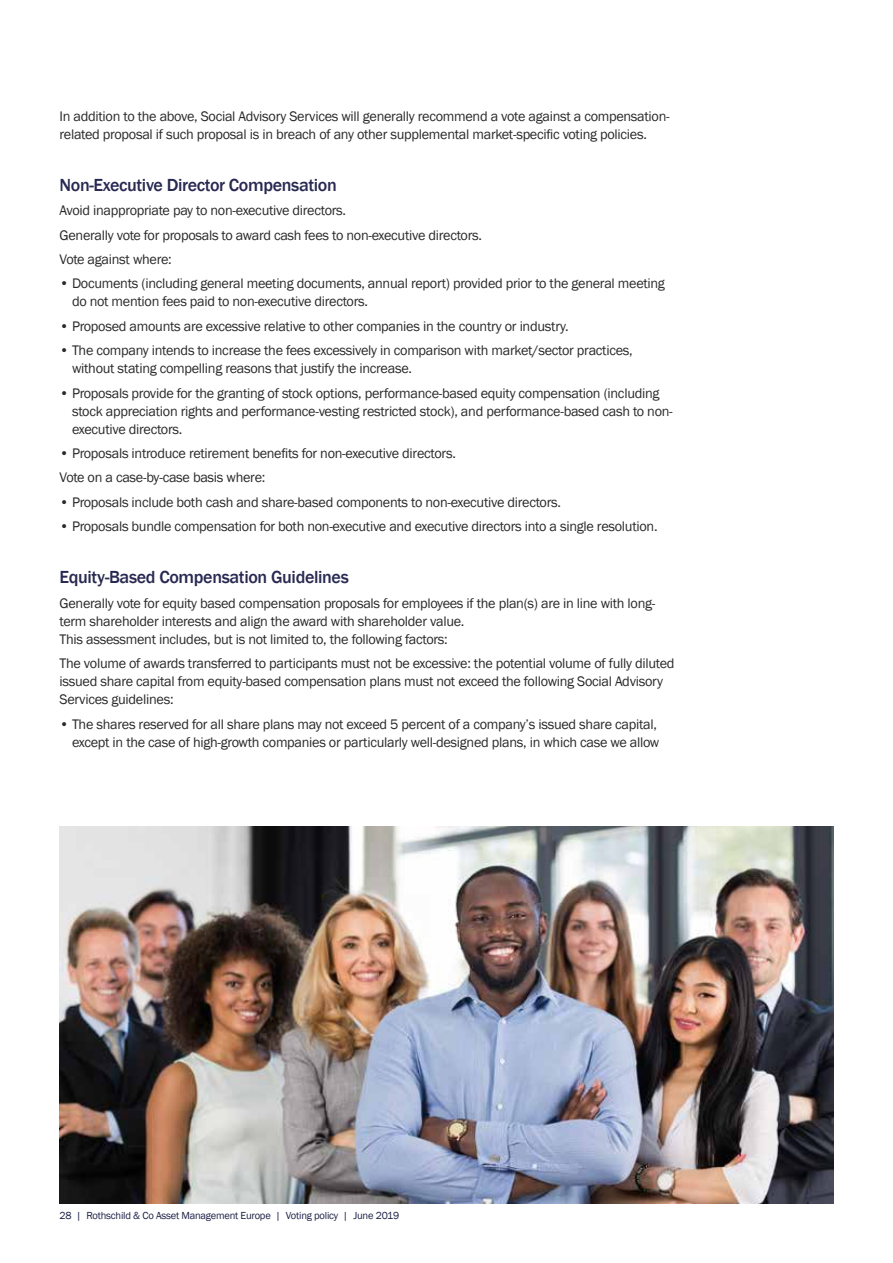
<style>
.page{position:relative;width:893px;height:1263px;background:#fff}
.page>*{position:absolute;margin:0;border:0;box-sizing:border-box;transform-origin:0 0}
.t1{font:500 18px "Franklin Gothic";letter-spacing:-.02em;color:#272951}
.t2{font:14.25px/18px "Franklin Gothic";letter-spacing:-.02em;color:#292929}
.t3{font:10.5px "Franklin Gothic";letter-spacing:-.02em;color:#1c1e44}
</style>
<div class="page">
<img style="left:60px;top:827px;width:773px;height:376px">
<p class="t2" style="left:60px;top:107px;width:612px">In addition to the above, Social Advisory Services will generally recommend a vote against a compensation&shy;related proposal if such proposal is in breach of any other supplemental market-specific voting policies.</p>
<p class="t1" style="left:60px;top:174px;width:279px">Non-Executive Director Compensation</p>
<p class="t2" style="left:60px;top:199px;width:424px;line-height:24.5px">Avoid inappropriate pay to non-executive directors.<br>Generally vote for proposals to award cash fees to non-executive directors.<br>Vote against where:</p>
<p class="t2" style="left:72px;top:275px;width:594px;text-indent:-12px">• Documents (including general meeting documents, annual report) provided prior to the general meeting do not mention fees paid to non-executive directors.</p>
<p class="t2" style="left:60px;top:317px;width:511px">• Proposed amounts are excessive relative to other companies in the country or industry.</p>
<p class="t2" style="left:72px;top:342px;width:562px;text-indent:-12px">• The company intends to increase the fees excessively in comparison with market/sector practices, without stating compelling reasons that justify the increase.</p>
<p class="t2" style="left:72px;top:384px;width:602px;text-indent:-12px">• Proposals provide for the granting of stock options, performance-based equity compensation (including stock appreciation rights and performance-vesting restricted stock), and performance-based cash to non&shy;executive directors.</p>
<p class="t2" style="left:60px;top:441px;width:398px;line-height:24.5px">• Proposals introduce retirement benefits for non-executive directors.<br>Vote on a case-by-case basis where:</p>
<p class="t2" style="left:60px;top:493px;width:503px">• Proposals include both cash and share-based components to non-executive directors.</p>
<p class="t2" style="left:60px;top:518px;width:599px">• Proposals bundle compensation for both non-executive and executive directors into a single resolution.</p>
<p class="t1" style="left:60px;top:566px;width:291px">Equity-Based Compensation Guidelines</p>
<p class="t2" style="left:60px;top:594px;width:597px">Generally vote for equity based compensation proposals for employees if the plan(s) are in line with long&shy;term shareholder interests and align the award with shareholder value.<br>This assessment includes, but is not limited to, the following factors:</p>
<p class="t2" style="left:60px;top:655px;width:616px">The volume of awards transferred to participants must not be excessive: the potential volume of fully diluted issued share capital from equity-based compensation plans must not exceed the following Social Advisory<br>Services guidelines:</p>
<p class="t2" style="left:60px;top:715px;width:601px;text-align:right">• The shares reserved for all share plans may not exceed 5 percent of a company’s issued share capital, except in the case of high-growth companies or particularly well-designed plans, in which case we allow</p>
<p class="t3" style="left:60px;top:1209px;width:341px">28 | Rothschild &amp; Co Asset Management Europe | Voting policy | June 2019</p>
</div>
